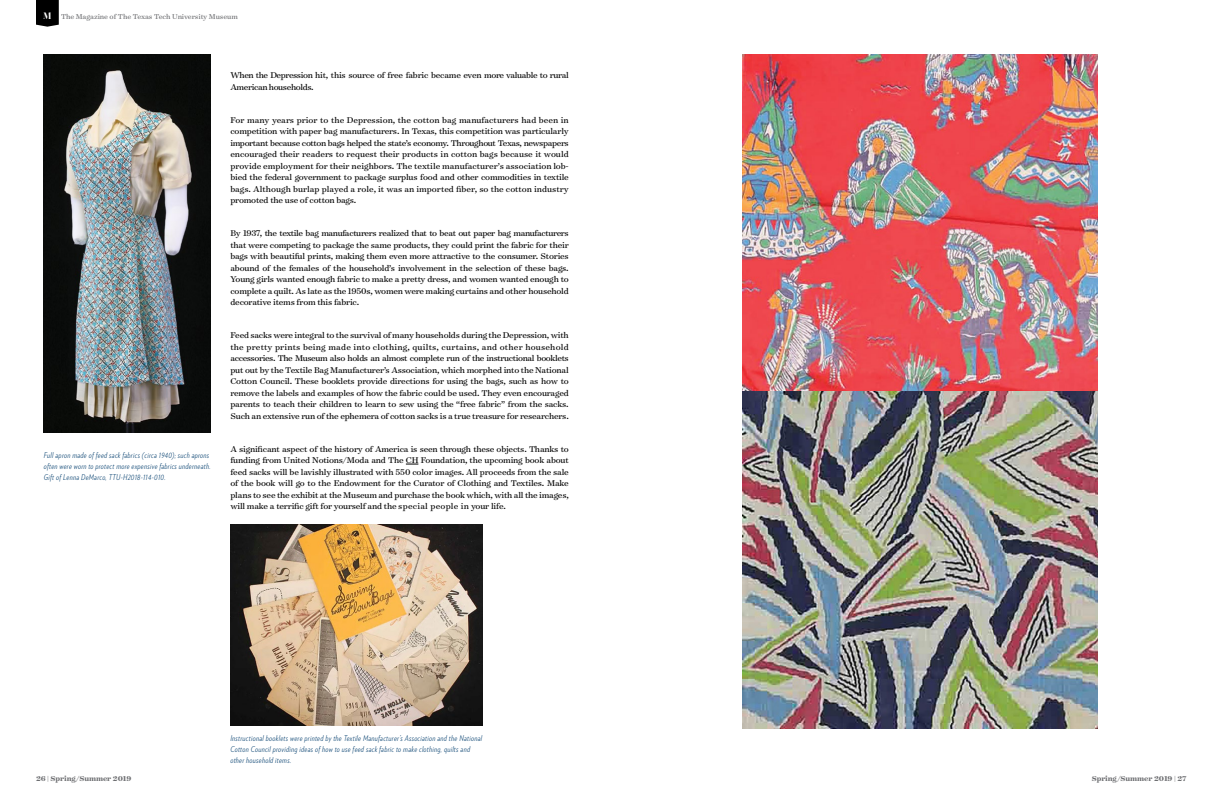
<style>
.page{position:relative;width:1224px;height:792px;background:#fff}
.page>*{position:absolute;margin:0;border:0;box-sizing:border-box;transform-origin:0 0}
.t1{font:9.5px/11.5px "Surveyor Text";letter-spacing:-.02em;color:#000;text-align:justify}
.t2{font:9.5px/11.5px "Surveyor Text";letter-spacing:-.04em;color:#000}
.t3{font:italic 300 8px/11px "Verlag Condensed";letter-spacing:.04em;color:#003d6d}
.t4{font:8px "Surveyor Text";letter-spacing:-.01em;color:#6d6e71}
.t5{font:700 8px "Surveyor Text";letter-spacing:-.01em;color:#6d6e71}
.s1{font-family:"Revista Stencil";font-weight:900;font-size:10px;color:#fff}
</style>
<div class="page">
<svg style="left:36px;top:0;width:23px;height:27px"></svg>
<img style="left:44px;top:54px;width:167px;height:379px">
<img style="left:231px;top:525px;width:252px;height:200px">
<img style="left:743px;top:54px;width:355px;height:674px">
<svg style="left:406px;top:464px;width:12px;height:1px"></svg>
<p class="t4" style="left:43px;top:12px;width:196px"><span class="s1">M</span> The Magazine of The Texas Tech University Museum</p>
<p class="t3" style="left:44px;top:449px;width:168px">Full apron made of feed sack fabrics (circa 1940); such aprons often were worn to protect more expensive fabrics underneath.<br>Gift of Lenna DeMarco, TTU-H2018-114-010.</p>
<p class="t2" style="left:230px;top:69px;width:340px">When the Depression hit, this source of free fabric became even more valuable to rural<br>American households.</p>
<p class="t1" style="left:230px;top:114px;width:340px">For many years prior to the Depression, the cotton bag manufacturers had been in competition with paper bag manufacturers. In Texas, this competition was particularly important because cotton bags helped the state’s economy. Throughout Texas, newspapers encouraged their readers to request their products in cotton bags because it would provide employment for their neighbors. The textile manufacturer’s association lob&shy;bied the federal government to package surplus food and other commodities in textile bags. Although burlap played a role, it was an imported fiber, so the cotton industry promoted the use of cotton bags.</p>
<p class="t1" style="left:230px;top:227px;width:340px">By 1937, the textile bag manufacturers realized that to beat out paper bag manufacturers that were competing to package the same products, they could print the fabric for their bags with beautiful prints, making them even more attractive to the consumer. Stories abound of the females of the household’s involvement in the selection of these bags.<br>Young girls wanted enough fabric to make a pretty dress, and women wanted enough to complete a quilt. As late as the 1950s, women were making curtains and other household decorative items from this fabric.</p>
<p class="t1" style="left:230px;top:329px;width:340px">Feed sacks were integral to the survival of many households during the Depression, with the pretty prints being made into clothing, quilts, curtains, and other household accessories. The Museum also holds an almost complete run of the instructional booklets put out by the Textile Bag Manufacturer’s Association, which morphed into the National Cotton Council. These booklets provide directions for using the bags, such as how to remove the labels and examples of how the fabric could be used. They even encouraged parents to teach their children to learn to sew using the “free fabric” from the sacks.<br>Such an extensive run of the ephemera of cotton sacks is a true treasure for researchers.</p>
<p class="t1" style="left:230px;top:443px;width:340px">A significant aspect of the history of America is seen through these objects. Thanks to funding from United Notions/Moda and The CH Foundation, the upcoming book about feed sacks will be lavishly illustrated with 550 color images. All proceeds from the sale of the book will go to the Endowment for the Curator of Clothing and Textiles. Make plans to see the exhibit at the Museum and purchase the book which, with all the images, will make a terrific gift for yourself and the special people in your life.</p>
<p class="t3" style="left:230px;top:732px;width:253px">Instructional booklets were printed by the Textile Manufacturer’s Association and the National<br>Cotton Council providing ideas of how to use feed sack fabric to make clothing, quilts and other household items.</p>
<p class="t5" style="left:36px;top:773px;width:97px">26 | Spring/Summer 2019</p>
<p class="t5" style="left:1092px;top:773px;width:97px">Spring/Summer 2019 | 27</p>
</div>
